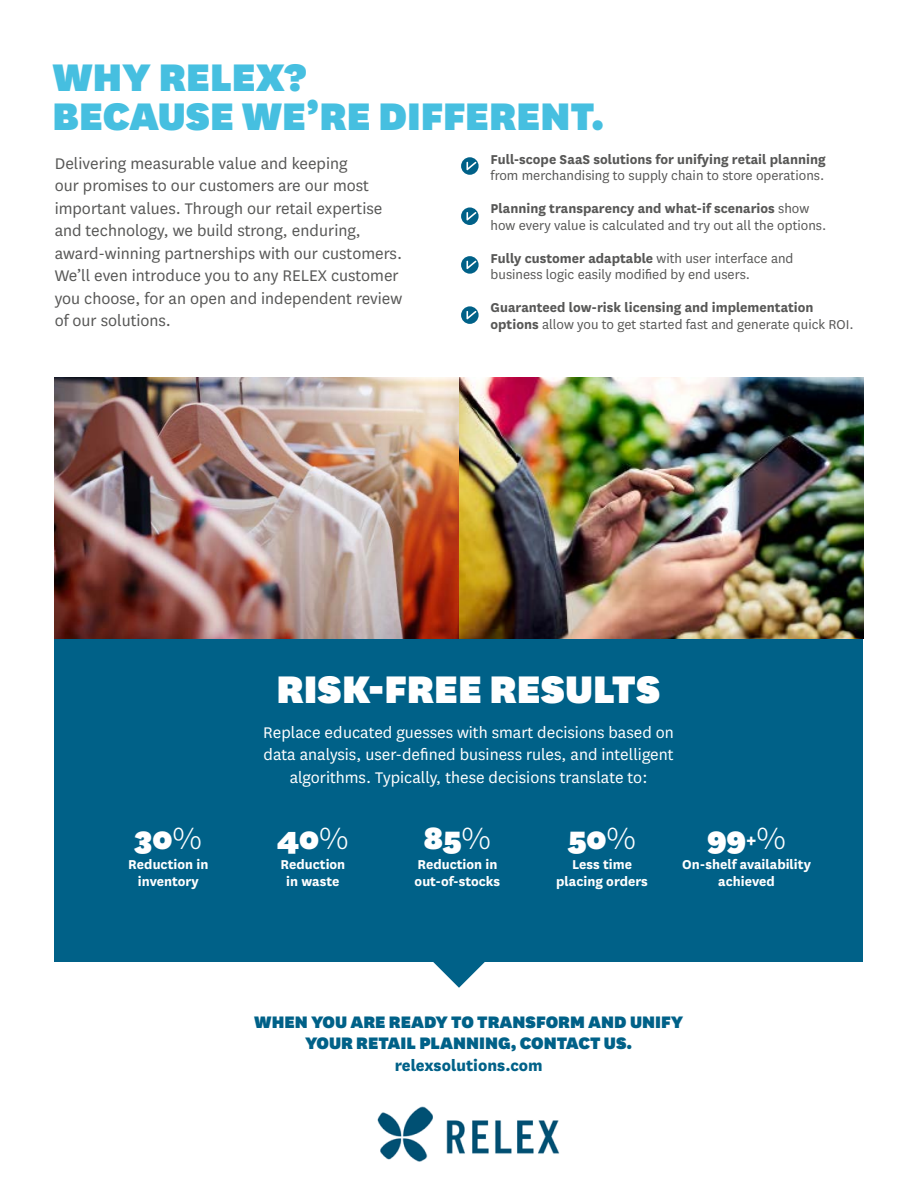
<style>
.page{position:relative;width:918px;height:1188px;background:#fff}
.page>*{position:absolute;margin:0;border:0;box-sizing:border-box;transform-origin:0 0}
.t1{font:900 45px/39px "National";color:#46bfe0}
.t2{font:900 45px "National";color:#fff}
.t3{font:900 36px "National";color:#fff}
.t4{font:900 19.5px/21px "National";color:#006188;text-align:center}
.body_offering{font:18px/22.5px "National";color:#575756}
.body_offering-2{font:18px/22.5px "National";color:#fff;text-align:center}
.body_offering-3{font:800 18px "National";color:#006188}
.body_offering-4{font:700 15px/16.5px "National";color:#575756}
.body_offering-5{font:15px/16.5px "National";color:#575756}
.body_offering-6{font:700 15px/16.5px "National";color:#fff;text-align:center}
.s1{font-weight:400}
.s2{font-weight:700}
.s3{font-weight:300}
.s4{font-size:21px}
</style>
<div class="page">
<div style="left:55px;top:635px;width:808px;height:327px;background:#006188"></div>
<img style="left:55px;top:378px;width:808px;height:260px">
<svg style="left:461px;top:157px;width:18px;height:18px"></svg>
<svg style="left:461px;top:207px;width:18px;height:18px"></svg>
<svg style="left:461px;top:256px;width:18px;height:18px"></svg>
<svg style="left:461px;top:306px;width:18px;height:18px"></svg>
<svg style="left:466px;top:162px;width:10px;height:8px"></svg>
<svg style="left:466px;top:212px;width:10px;height:8px"></svg>
<svg style="left:466px;top:261px;width:10px;height:8px"></svg>
<svg style="left:466px;top:311px;width:10px;height:8px"></svg>
<svg style="left:433px;top:962px;width:52px;height:26px"></svg>
<img style="left:377px;top:1106px;width:183px;height:56px">
<p class="t1" style="left:52px;top:55px;width:553px">WHY RELEX?<br>BECAUSE WE’RE DIFFERENT.</p>
<p class="body_offering-4" style="left:491px;top:150px;width:336px">Full-scope SaaS solutions for unifying retail planning <span class="s1">from merchandising to supply chain to store operations.</span></p>
<p class="body_offering-5" style="left:491px;top:200px;width:337px"><span class="s2">Planning transparency and what-if scenarios</span> show how every value is calculated and try out all the options.</p>
<p class="body_offering-5" style="left:491px;top:249px;width:304px"><span class="s2">Fully customer adaptable</span> with user interface and business logic easily modified by end users.</p>
<p class="body_offering-4" style="left:491px;top:299px;width:365px">Guaranteed low-risk licensing and implementation options <span class="s1">allow you to get started fast and generate quick ROI.</span></p>
<p class="body_offering" style="left:55px;top:151px;width:349px">Delivering measurable value and keeping<br>our promises to our customers are our most important values. Through our retail expertise and technology, we build strong, enduring, award-winning partnerships with our customers.<br>We’ll even introduce you to any RELEX customer you choose, for an open and independent review of our solutions.</p>
<p class="t2" style="left:277px;top:658px;width:385px">RISK-FREE RESULTS</p>
<p class="t3" style="left:135px;top:812px;width:69px">30<span class="s3">%</span></p>
<p class="body_offering-6" style="left:128px;top:855px;width:82px">Reduction in inventory</p>
<p class="body_offering-2" style="left:263px;top:720px;width:412px">Replace educated guesses with smart decisions based on data analysis, user-defined business rules, and intelligent algorithms. Typically, these decisions translate to:</p>
<p class="t3" style="left:277px;top:812px;width:73px">40<span class="s3">%</span></p>
<p class="body_offering-6" style="left:280px;top:855px;width:66px">Reduction in waste</p>
<p class="t3" style="left:424px;top:812px;width:69px">85<span class="s3">%</span></p>
<p class="body_offering-6" style="left:415px;top:855px;width:87px;text-align:left">Reduction in out-of-stocks</p>
<p class="t3" style="left:568px;top:812px;width:69px">50<span class="s3">%</span></p>
<p class="body_offering-6" style="left:556px;top:855px;width:93px">Less time placing orders</p>
<p class="t3" style="left:707px;top:812px;width:81px">99<span class="s4">+</span><span class="s3">%</span></p>
<p class="body_offering-6" style="left:682px;top:855px;width:130px">On-shelf availability achieved</p>
<h3 class="t4" style="left:254px;top:1010px;width:431px">WHEN YOU ARE READY TO TRANSFORM AND UNIFY<br>YOUR RETAIL PLANNING, CONTACT US.</h3>
<p class="body_offering-3" style="left:395px;top:1053px;width:150px">relexsolutions.com</p>
</div>
